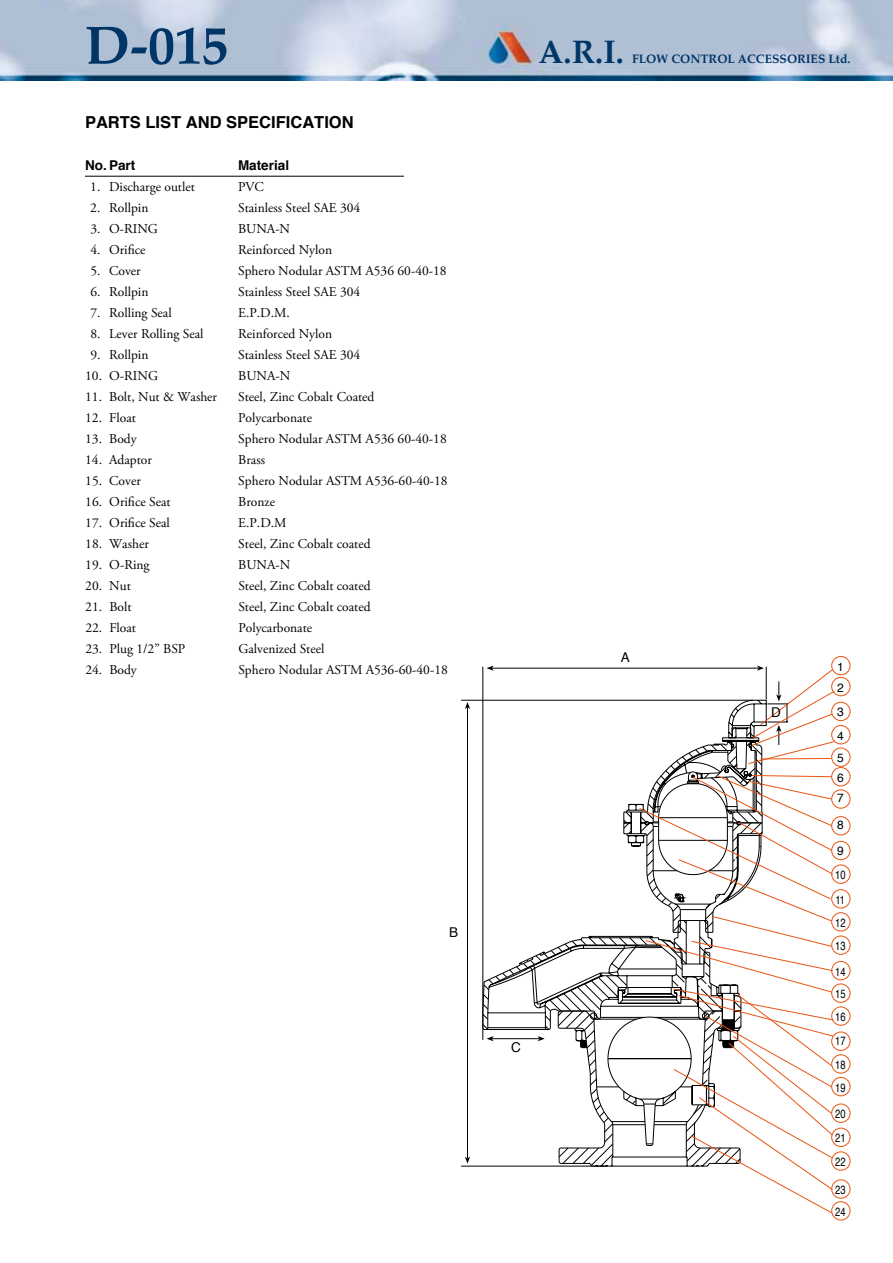
<style>
.page{position:relative;width:893px;height:1263px;background:#fff}
.page>*{position:absolute;margin:0;border:0;box-sizing:border-box;transform-origin:0 0}
.t1{font:700 54px "Palatino";color:#003567}
.t2{font:700 32.4px "Palatino";color:#003567}
.t3{font:700 16.5px "Helvetica";color:#000}
.t4{font:13.5px "Adobe Garamond Pro";color:#000}
.t5{font:700 13.5px "Helvetica";color:#000}
.t6{font:13.5px "Helvetica";color:#000}
.t7{font:700 12.15px "Palatino";color:#003567}
.t8{font:12px/23.9px "Helvetica";color:#000;text-align:justify;scale:.78 1}
.t9{font:12px/20.9px "Helvetica";color:#000}
</style>
<div class="page">
<img style="left:0;top:0;width:893px;height:81px">
<hr style="left:85px;top:176px;width:319px;height:1px;background:#000">
<hr style="left:461px;top:1166px;width:145px;height:1px;background:#000">
<hr style="left:461px;top:700px;width:292px;height:1px;background:#000">
<hr style="left:467px;top:707px;width:1px;height:451px;background:#000">
<svg style="left:465px;top:1156px;width:5px;height:7px"></svg>
<svg style="left:465px;top:702px;width:5px;height:7px"></svg>
<div style="left:831px;top:1054px;width:19px;height:19px;border:1px solid #e85412;border-radius:50%"></div>
<div style="left:831px;top:1006px;width:19px;height:20px;border:1px solid #e85412;border-radius:50%"></div>
<div style="left:831px;top:983px;width:19px;height:20px;border:1px solid #e85412;border-radius:50%"></div>
<div style="left:831px;top:1077px;width:19px;height:19px;border:1px solid #e85412;border-radius:50%"></div>
<div style="left:831px;top:1104px;width:19px;height:19px;border:1px solid #e85412;border-radius:50%"></div>
<div style="left:831px;top:1128px;width:19px;height:19px;border:1px solid #e85412;border-radius:50%"></div>
<div style="left:831px;top:1151px;width:19px;height:19px;border:1px solid #e85412;border-radius:50%"></div>
<div style="left:831px;top:1179px;width:19px;height:19px;border:1px solid #e85412;border-radius:50%"></div>
<div style="left:831px;top:1201px;width:19px;height:19px;border:1px solid #e85412;border-radius:50%"></div>
<div style="left:831px;top:748px;width:19px;height:19px;border:1px solid #e85412;border-radius:50%"></div>
<div style="left:831px;top:725px;width:19px;height:19px;border:1px solid #e85412;border-radius:50%"></div>
<div style="left:831px;top:702px;width:19px;height:19px;border:1px solid #e85412;border-radius:50%"></div>
<div style="left:831px;top:677px;width:19px;height:19px;border:1px solid #e85412;border-radius:50%"></div>
<div style="left:831px;top:656px;width:19px;height:19px;border:1px solid #e85412;border-radius:50%"></div>
<div style="left:831px;top:767px;width:19px;height:19px;border:1px solid #e85412;border-radius:50%"></div>
<div style="left:831px;top:789px;width:19px;height:19px;border:1px solid #e85412;border-radius:50%"></div>
<div style="left:831px;top:816px;width:19px;height:19px;border:1px solid #e85412;border-radius:50%"></div>
<svg style="left:482px;top:665px;width:353px;height:549px"></svg>
<div style="left:831px;top:864px;width:19px;height:20px;border:1px solid #e85412;border-radius:50%"></div>
<div style="left:831px;top:841px;width:19px;height:19px;border:1px solid #e85412;border-radius:50%"></div>
<div style="left:831px;top:889px;width:19px;height:19px;border:1px solid #e85412;border-radius:50%"></div>
<div style="left:831px;top:912px;width:19px;height:19px;border:1px solid #e85412;border-radius:50%"></div>
<div style="left:831px;top:936px;width:19px;height:19px;border:1px solid #e85412;border-radius:50%"></div>
<div style="left:831px;top:961px;width:19px;height:19px;border:1px solid #e85412;border-radius:50%"></div>
<div style="left:832px;top:1032px;width:18px;height:18px;background:#fff;border-radius:50%"></div>
<div style="left:831px;top:1032px;width:19px;height:19px;border:1px solid #e85412;border-radius:50%"></div>
<h1 class="t1" style="left:85px;top:12px;width:145px">D-015</h1>
<p class="t3" style="left:85px;top:107px;width:270px">PARTS LIST AND SPECIFICATION</p>
<p class="t5" style="left:238px;top:153px;width:53px">Material</p>
<p class="t5" style="left:85px;top:153px;width:52px">No. Part</p>
<p class="t4" style="left:90px;top:178px;width:12px">1.</p>
<p class="t4" style="left:109px;top:178px;width:87px">Discharge outlet</p>
<p class="t4" style="left:238px;top:178px;width:27px">PVC</p>
<p class="t4" style="left:90px;top:199px;width:12px">2.</p>
<p class="t4" style="left:109px;top:199px;width:41px">Rollpin</p>
<p class="t4" style="left:238px;top:199px;width:124px">Stainless Steel SAE 304</p>
<p class="t4" style="left:90px;top:220px;width:12px">3.</p>
<p class="t4" style="left:109px;top:220px;width:50px">O-RING</p>
<p class="t4" style="left:238px;top:220px;width:54px">BUNA N-</p>
<p class="t4" style="left:90px;top:241px;width:12px">4.</p>
<p class="t4" style="left:109px;top:241px;width:38px">Orifice</p>
<p class="t4" style="left:238px;top:241px;width:96px">Reinforced Nylon</p>
<p class="t4" style="left:90px;top:262px;width:12px">5.</p>
<p class="t4" style="left:109px;top:262px;width:33px">Cover</p>
<p class="t4" style="left:238px;top:262px;width:210px">Sphero Nodular ASTM A536 60-40-18</p>
<p class="t4" style="left:90px;top:283px;width:12px">6.</p>
<p class="t4" style="left:109px;top:283px;width:41px">Rollpin</p>
<p class="t4" style="left:238px;top:283px;width:124px">Stainless Steel SAE 304</p>
<p class="t4" style="left:90px;top:304px;width:12px">7.</p>
<p class="t4" style="left:109px;top:304px;width:64px">Rolling Seal</p>
<p class="t4" style="left:238px;top:304px;width:53px">D.P.E M. .</p>
<p class="t4" style="left:90px;top:325px;width:12px">8.</p>
<p class="t4" style="left:109px;top:325px;width:96px">Lever Rolling Seal</p>
<p class="t4" style="left:238px;top:325px;width:96px">Reinforced Nylon</p>
<p class="t4" style="left:90px;top:346px;width:12px">9.</p>
<p class="t4" style="left:109px;top:346px;width:41px">Rollpin</p>
<p class="t4" style="left:238px;top:346px;width:124px">Stainless Steel SAE 304</p>
<p class="t4" style="left:85px;top:367px;width:18px">10.</p>
<p class="t4" style="left:109px;top:367px;width:50px">O-RING</p>
<p class="t4" style="left:238px;top:367px;width:54px">BUNA N-</p>
<p class="t4" style="left:85px;top:388px;width:18px">11.</p>
<p class="t4" style="left:109px;top:388px;width:109px">Bolt, Nut &amp; Washer</p>
<p class="t4" style="left:238px;top:388px;width:138px">Steel, Zinc Cobalt Coated</p>
<p class="t4" style="left:85px;top:409px;width:18px">12.</p>
<p class="t4" style="left:109px;top:409px;width:28px">Float</p>
<p class="t4" style="left:238px;top:409px;width:75px">Polycarbonate</p>
<p class="t4" style="left:85px;top:430px;width:18px">13.</p>
<p class="t4" style="left:109px;top:430px;width:29px">Body</p>
<p class="t4" style="left:238px;top:430px;width:210px">Sphero Nodular ASTM A536 60-40-18</p>
<p class="t4" style="left:109px;top:451px;width:44px">Adaptor</p>
<p class="t4" style="left:85px;top:451px;width:18px">14.</p>
<p class="t4" style="left:238px;top:451px;width:28px">Brass</p>
<p class="t4" style="left:85px;top:472px;width:18px">15.</p>
<p class="t4" style="left:109px;top:472px;width:33px">Cover</p>
<p class="t4" style="left:238px;top:472px;width:211px">Sphero Nodular ASTM A536-60-40-18</p>
<p class="t4" style="left:85px;top:493px;width:18px">16.</p>
<p class="t4" style="left:109px;top:493px;width:63px">Orifice Seat</p>
<p class="t4" style="left:238px;top:493px;width:38px">Bronze</p>
<p class="t4" style="left:85px;top:514px;width:18px">17.</p>
<p class="t4" style="left:109px;top:514px;width:62px">Orifice Seal</p>
<p class="t4" style="left:238px;top:514px;width:50px">D.P.E M.</p>
<p class="t4" style="left:109px;top:535px;width:41px">Washer</p>
<p class="t4" style="left:85px;top:535px;width:18px">18.</p>
<p class="t4" style="left:238px;top:535px;width:134px">Steel, Zinc Cobalt coated</p>
<p class="t4" style="left:85px;top:556px;width:18px">19.</p>
<p class="t4" style="left:109px;top:556px;width:42px">O-Ring</p>
<p class="t4" style="left:238px;top:556px;width:54px">BUNA N-</p>
<p class="t4" style="left:85px;top:577px;width:18px">20.</p>
<p class="t4" style="left:109px;top:577px;width:23px">Nut</p>
<p class="t4" style="left:238px;top:577px;width:134px">Steel, Zinc Cobalt coated</p>
<p class="t4" style="left:85px;top:598px;width:18px">21.</p>
<p class="t4" style="left:109px;top:598px;width:24px">Bolt</p>
<p class="t4" style="left:238px;top:598px;width:134px">Steel, Zinc Cobalt coated</p>
<p class="t4" style="left:85px;top:619px;width:18px">22.</p>
<p class="t4" style="left:109px;top:619px;width:28px">Float</p>
<p class="t4" style="left:238px;top:619px;width:75px">Polycarbonate</p>
<p class="t4" style="left:85px;top:640px;width:18px">23.</p>
<p class="t4" style="left:109px;top:640px;width:77px">Plug 1/2” BSP</p>
<p class="t4" style="left:238px;top:640px;width:88px">Galvenized Steel</p>
<p class="t4" style="left:85px;top:661px;width:18px">24.</p>
<p class="t4" style="left:109px;top:661px;width:29px">Body</p>
<p class="t4" style="left:238px;top:661px;width:211px">Sphero Nodular ASTM A536-60-40-18</p>
<p class="t6" style="left:449px;top:920px;width:11px">B</p>
<h2 class="t2" style="left:538px;top:32px;width:87px">A R. .I.</h2>
<p class="t7" style="left:632px;top:51px;width:220px">FLOW CONTROL ACCESSORIES Ltd.</p>
<p class="t6" style="left:621px;top:646px;width:11px">A</p>
<p class="t6" style="left:511px;top:1036px;width:11px">C</p>
<p class="t6" style="left:771px;top:701px;width:11px">D</p>
<p class="t9" style="left:837px;top:656px;width:8px">1</p>
<p class="t9" style="left:837px;top:676px;width:8px">2</p>
<p class="t9" style="left:837px;top:701px;width:8px">3</p>
<p class="t9" style="left:837px;top:725px;width:8px">4</p>
<p class="t9" style="left:837px;top:747px;width:8px">5</p>
<p class="t9" style="left:837px;top:767px;width:8px">6<br>7</p>
<p class="t9" style="left:837px;top:814px;width:8px">8</p>
<p class="t9" style="left:837px;top:840px;width:8px">9</p>
<p class="t8" style="left:835px;top:888px;width:15px;line-height:23.1px">11<br>12<br>13</p>
<p class="t8" style="left:835px;top:959px;width:15px">14</p>
<p class="t8" style="left:835px;top:862px;width:15px">10</p>
<p class="t8" style="left:835px;top:981px;width:15px">15</p>
<p class="t8" style="left:835px;top:1004px;width:15px">16</p>
<p class="t8" style="left:835px;top:1028px;width:15px">17</p>
<p class="t8" style="left:835px;top:1052px;width:15px">18</p>
<p class="t8" style="left:835px;top:1075px;width:15px">19</p>
<p class="t8" style="left:835px;top:1101px;width:15px">20<br>21<br>22</p>
<p class="t8" style="left:835px;top:1178px;width:15px;line-height:21.9px">23<br>24</p>
</div>
